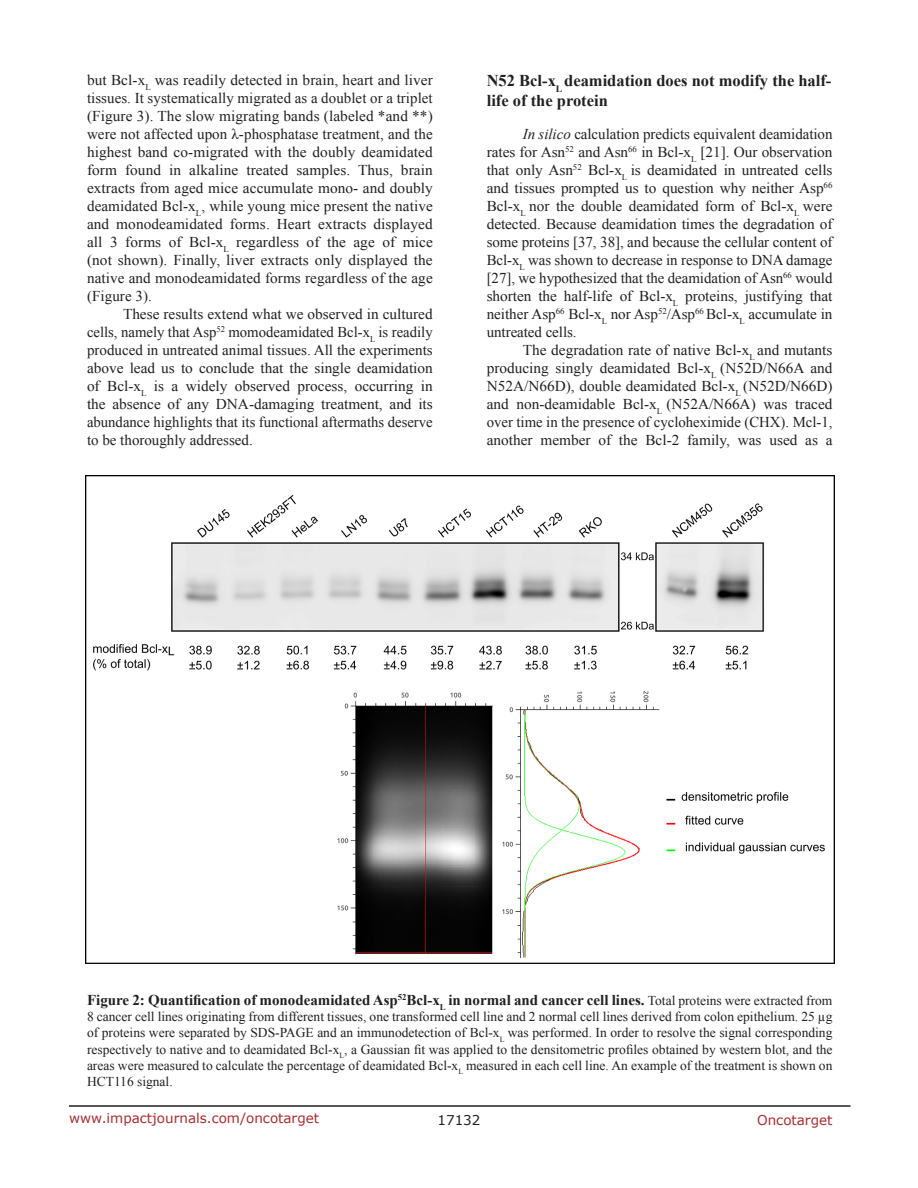
<style>
.page{position:relative;width:918px;height:1188px;background:#fff}
.page>*{position:absolute;margin:0;border:0;box-sizing:border-box;transform-origin:0 0}
.SubHeading_middle{font:700 16.5px/19.8px "Times New Roman";color:#221f22}
.BodyText{font:15px/18px "Times New Roman";color:#221f22;text-align:justify}
.FigureText{font:700 15px "Times New Roman";color:#221f22}
.FigureText-2{font:13.5px/16.2px "Times New Roman";color:#221f22;text-align:justify}
.t1{font:13.5px "Verdana";color:#ac2b31}
.t2{font:13.5px "Verdana";color:#221f22}
.s1{font-style:italic}
.s2{font-weight:400;font-size:13.5px}
</style>
<div class="page">
<hr style="left:69px;top:1105px;width:781px;height:2px;background:#231f20">
<img style="left:85px;top:475px;width:749px;height:489px">
<p class="BodyText" style="left:87px;top:71px;width:347px">but Bcl‑x<sub>L</sub> was readily detected in brain, heart and liver tissues. It systematically migrated as a doublet or a triplet (Figure 3). The slow migrating bands (labeled *and **) were not affected upon λ-phosphatase treatment, and the highest band co-migrated with the doubly deamidated form found in alkaline treated samples. Thus, brain extracts from aged mice accumulate mono- and doubly deamidated Bcl‑x<sub>L</sub>, while young mice present the native and monodeamidated forms. Heart extracts displayed all 3 forms of Bcl‑x<sub>L</sub> regardless of the age of mice (not shown). Finally, liver extracts only displayed the native and monodeamidated forms regardless of the age (Figure 3).</p>
<p class="BodyText" style="left:87px;top:305px;width:347px;text-indent:36px">These results extend what we observed in cultured cells, namely that Asp<sup>52</sup> momodeamidated Bcl‑x<sub>L</sub> is readily produced in untreated animal tissues. All the experiments above lead us to conclude that the single deamidation of Bcl‑x<sub>L</sub> is a widely observed process, occurring in the absence of any DNA-damaging treatment, and its abundance highlights that its functional aftermaths deserve to be thoroughly addressed.</p>
<p class="SubHeading_middle" style="left:487px;top:70px;width:345px">N52 Bcl‑x<sub>L</sub> deamidation does not modify the half&shy;life of the protein</p>
<p class="BodyText" style="left:487px;top:125px;width:347px;text-indent:36px"><span class="s1">In silico</span> calculation predicts equivalent deamidation rates for Asn<sup>52</sup> and Asn<sup>66</sup> in Bcl‑x<sub>L</sub> [21]. Our observation that only Asn<sup>52</sup> Bcl‑x<sub>L</sub> is deamidated in untreated cells and tissues prompted us to question why neither Asp<sup>66<br></sup>Bcl‑x<sub>L</sub> nor the double deamidated form of Bcl‑x<sub>L</sub> were detected. Because deamidation times the degradation of some proteins [37, 38], and because the cellular content of Bcl‑x<sub>L</sub> was shown to decrease in response to DNA damage [27], we hypothesized that the deamidation of Asn<sup>66</sup> would shorten the half-life of Bcl‑x<sub>L</sub> proteins, justifying that neither Asp<sup>66</sup> Bcl‑x<sub>L</sub> nor Asp<sup>52</sup>/Asp<sup>66</sup> Bcl‑x<sub>L</sub> accumulate in untreated cells.</p>
<p class="BodyText" style="left:487px;top:341px;width:347px;text-indent:36px">The degradation rate of native Bcl‑x<sub>L</sub> and mutants producing singly deamidated Bcl‑x<sub>L</sub> (N52D/N66A and N52A/N66D), double deamidated Bcl‑x<sub>L</sub> (N52D/N66D) and non-deamidable Bcl‑x<sub>L</sub> (N52A/N66A) was traced over time in the presence of cycloheximide (CHX). Mcl-1, another member of the Bcl-2 family, was used as a</p>
<p class="FigureText" style="left:87px;top:990px;width:747px">Figure 2: Quantification of monodeamidated Asp<sup>52</sup>Bcl‑x<sub>L</sub> in normal and cancer cell lines. <span class="s2">Total proteins were extracted from</span></p>
<p class="FigureText-2" style="left:87px;top:1008px;width:747px">8 cancer cell lines originating from different tissues, one transformed cell line and 2 normal cell lines derived from colon epithelium. 25 µg of proteins were separated by SDS-PAGE and an immunodetection of Bcl‑x<sub>L</sub> was performed. In order to resolve the signal corresponding respectively to native and to deamidated Bcl‑x<sub>L</sub>, a Gaussian fit was applied to the densitometric profiles obtained by western blot, and the areas were measured to calculate the percentage of deamidated Bcl‑x<sub>L</sub> measured in each cell line. An example of the treatment is shown on HCT116 signal.</p>
<p class="t1" style="left:69px;top:1109px;width:252px">www.impactjournals.com/oncotarget</p>
<p class="t2" style="left:438px;top:1111px;width:44px">17132</p>
<p class="t1" style="left:757px;top:1111px;width:77px">Oncotarget</p>
</div>
